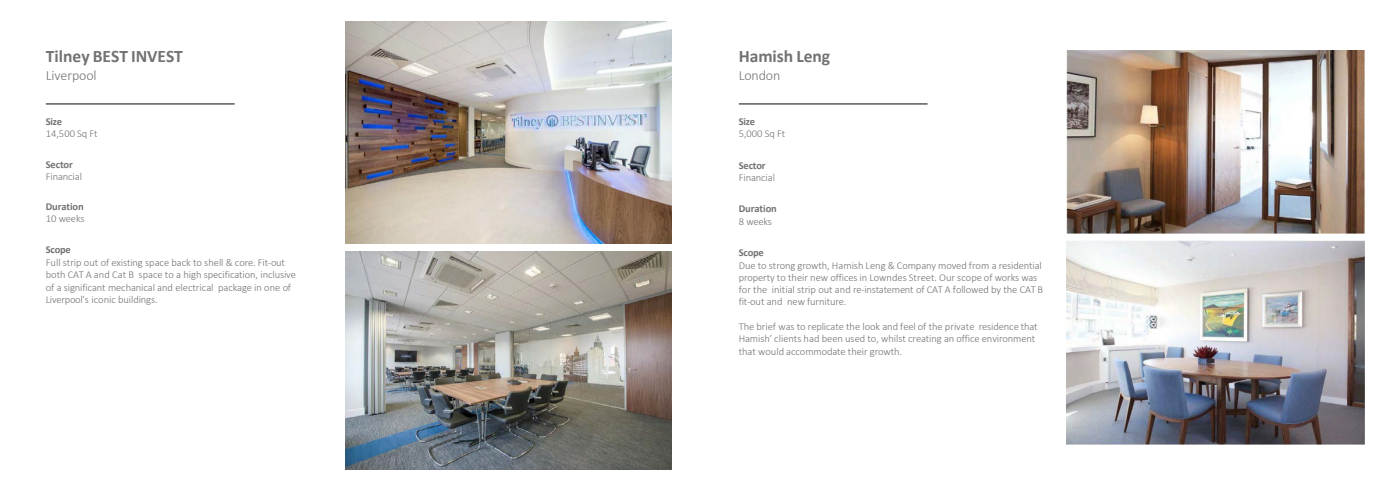
<style>
.page{position:relative;width:1386px;height:491px;background:#fff}
.page>*{position:absolute;margin:0;border:0;box-sizing:border-box;transform-origin:0 0}
.t1{font:700 17.5px "Calibri";letter-spacing:-.005em;color:#727272}
.t2{font:300 14px "Calibri";letter-spacing:-.01em;color:#727272}
.t3{font:300 10.5px/12.2px "Calibri";letter-spacing:-.01em;color:#727272}
.t4{font:700 10.5px "Calibri";letter-spacing:-.015em;color:#727272}
</style>
<div class="page">
<hr style="left:46px;top:103px;width:188px;height:2px;background:#727272">
<img style="left:345px;top:21px;width:327px;height:222px">
<img style="left:345px;top:251px;width:327px;height:218px">
<hr style="left:738px;top:103px;width:189px;height:2px;background:#727272">
<img style="left:1066px;top:240px;width:298px;height:203px">
<img style="left:1066px;top:50px;width:298px;height:183px">
<h2 class="t1" style="left:46px;top:44px;width:139px">Tilney BEST INVEST</h2>
<h2 class="t2" style="left:46px;top:66px;width:52px">Liverpool</h2>
<p class="t4" style="left:46px;top:114px;width:18px">Size</p>
<p class="t3" style="left:46px;top:127px;width:53px">14,500 Sq Ft</p>
<p class="t4" style="left:46px;top:156px;width:29px">Sector</p>
<p class="t3" style="left:46px;top:170px;width:38px">Financial</p>
<p class="t4" style="left:46px;top:199px;width:40px">Duration</p>
<p class="t3" style="left:46px;top:212px;width:40px">10 weeks</p>
<p class="t4" style="left:46px;top:242px;width:27px">Scope</p>
<p class="t3" style="left:46px;top:256px;width:252px">Full strip out of existing space back to shell &amp; core. Fit-out both CAT A and Cat B space to a high specification, inclusive of a significant mechanical and electrical package in one of Liverpool’s iconic buildings.</p>
<p class="t1" style="left:738px;top:44px;width:93px">Hamish Leng</p>
<p class="t2" style="left:738px;top:66px;width:43px">London</p>
<p class="t4" style="left:738px;top:114px;width:18px">Size</p>
<p class="t3" style="left:738px;top:127px;width:48px">5,000 Sq Ft</p>
<p class="t4" style="left:738px;top:157px;width:28px">Sector</p>
<p class="t3" style="left:738px;top:171px;width:38px">Financial</p>
<p class="t4" style="left:738px;top:201px;width:40px">Duration</p>
<p class="t3" style="left:738px;top:214px;width:35px">8 weeks</p>
<p class="t4" style="left:738px;top:245px;width:27px">Scope</p>
<p class="t3" style="left:738px;top:258px;width:306px">Due to strong growth, Hamish Leng &amp; Company moved from a residential property to their new offices in Lowndes Street. Our scope of works was for the initial strip out and re-instatement of CAT A followed by the CAT B fit-out and new furniture.</p>
<p class="t3" style="left:738px;top:319px;width:300px;line-height:12.6px">The brief was to replicate the look and feel of the private residence that<br>Hamish’ clients had been used to, whilst creating an office environment that would accommodate their growth.</p>
</div>
